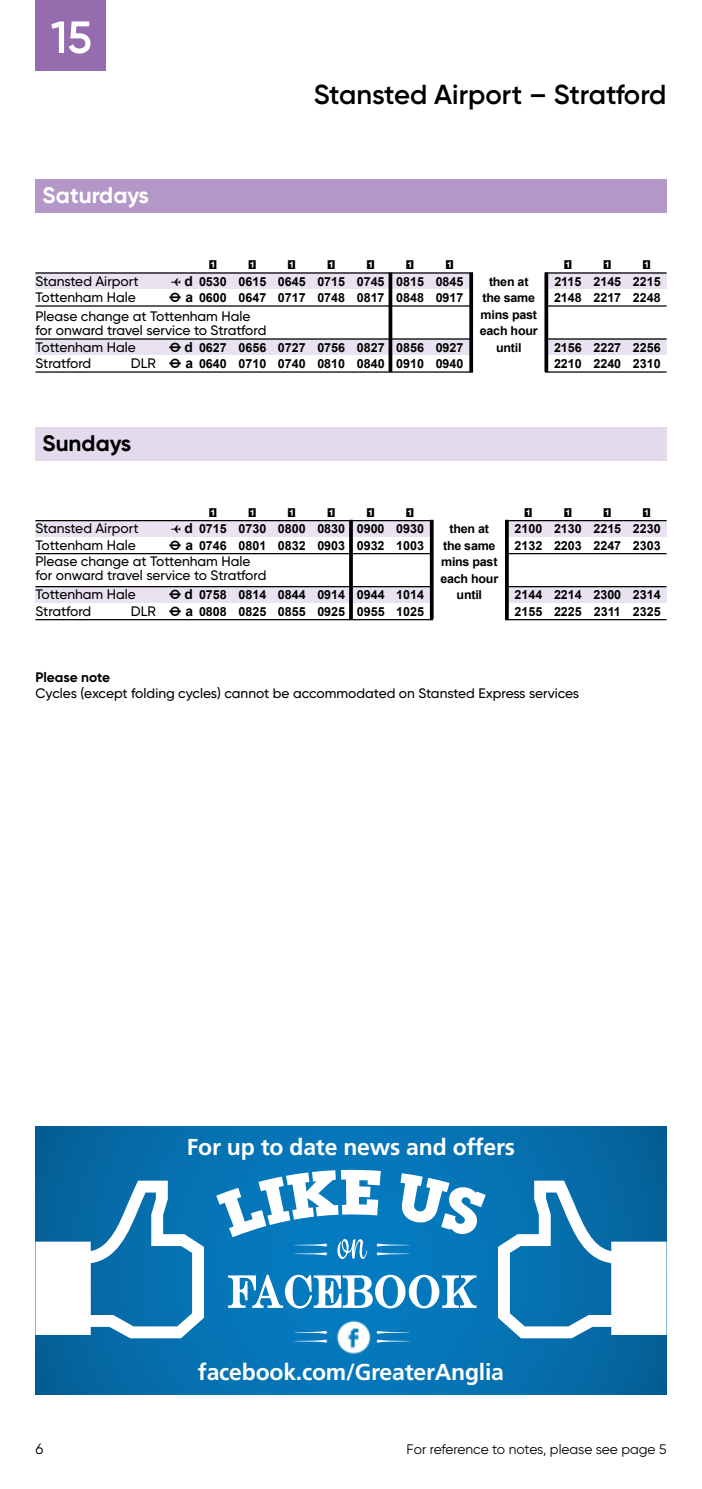
<style>
.page{position:relative;width:702px;height:1489px;background:#fff}
.page>*{position:absolute;margin:0;border:0;box-sizing:border-box;transform-origin:0 0}
.t1{font:600 27.5px "Gilroy";color:#000}
.t2{font:700 23px "Frutiger";letter-spacing:-.01em;color:#fff}
.t3{font:700 22.5px "Gilroy";color:#fff}
.t4{font:700 22.5px "Gilroy";color:#000}
.t5{font:15px "Gilroy";color:#000}
.t6{font:500 13.75px/13.8px "Gilroy";color:#000}
.t7{font:13.75px "Gilroy";color:#000}
.t8{font:500 13.75px "Gilroy";letter-spacing:-.02em;color:#000}
.t9{font:700 13.75px "Gilroy";letter-spacing:-.005em;color:#000}
.t10{font:700 12.5px/16.5px "Arial";color:#000}
.t11{font:12.5px "TIME Sfont";color:#000}
.t12{font:700 12.25px/16.5px "Arial";letter-spacing:-.02em;color:#000;text-align:center}
.s1{font-family:"Arial";font-weight:700;font-size:13.75px}
.s2{font-family:"Gilroy";font-weight:500;font-size:13.75px}
.s3{font-family:"TIME Sfont";font-weight:400}
.s4{font-size:13.75px}
</style>
<div class="page">
<div style="left:35px;top:179px;width:631px;height:33px;background:#b397c7"></div>
<div style="left:35px;top:272px;width:631px;height:17px;background:#e9e2f0"></div>
<div style="left:35px;top:338px;width:631px;height:17px;background:#e9e2f0"></div>
<hr style="left:35px;top:272px;width:631px;height:1px;background:#000">
<hr style="left:35px;top:305px;width:631px;height:1px;background:#000">
<hr style="left:35px;top:338px;width:631px;height:1px;background:#000">
<hr style="left:35px;top:371px;width:631px;height:1px;background:#000">
<div style="left:35px;top:0;width:71px;height:71px;background:#956daf"></div>
<svg style="left:51px;top:21px;width:39px;height:33px"></svg>
<div style="left:35px;top:520px;width:631px;height:16px;background:#e9e2f0"></div>
<div style="left:35px;top:586px;width:631px;height:16px;background:#e9e2f0"></div>
<hr style="left:35px;top:520px;width:631px;height:1px;background:#000">
<hr style="left:35px;top:553px;width:631px;height:1px;background:#000">
<hr style="left:35px;top:586px;width:631px;height:1px;background:#000">
<hr style="left:35px;top:619px;width:631px;height:1px;background:#000">
<div style="left:35px;top:427px;width:631px;height:33px;background:#e3daec"></div>
<svg style="left:388px;top:272px;width:4px;height:100px"></svg>
<div style="left:473px;top:269px;width:71px;height:108px;background:#fff"></div>
<svg style="left:469px;top:272px;width:4px;height:100px"></svg>
<svg style="left:544px;top:272px;width:4px;height:100px"></svg>
<svg style="left:349px;top:521px;width:4px;height:98px"></svg>
<div style="left:433px;top:516px;width:72px;height:108px;background:#fff"></div>
<hr style="left:430px;top:520px;width:3px;height:99px;background:#000">
<hr style="left:505px;top:520px;width:3px;height:99px;background:#000">
<svg style="left:35px;top:1126px;width:631px;height:268px;background:#056fae"></svg>
<svg style="left:35px;top:1180px;width:169px;height:158px"></svg>
<svg style="left:498px;top:1180px;width:168px;height:158px"></svg>
<svg style="left:227px;top:1273px;width:250px;height:36px"></svg>
<svg style="left:216px;top:1169px;width:269px;height:89px"></svg>
<svg style="left:376px;top:1339px;width:35px;height:3px"></svg>
<svg style="left:376px;top:1330px;width:35px;height:3px"></svg>
<svg style="left:293px;top:1339px;width:35px;height:3px"></svg>
<svg style="left:293px;top:1330px;width:35px;height:3px"></svg>
<img style="left:328px;top:1316px;width:46px;height:39px">
<h1 class="t1" style="left:314px;top:77px;width:354px">Stansted Airport – Stratford</h1>
<h3 class="t3" style="left:43px;top:181px;width:108px">Saturdays</h3>
<p class="t11" style="left:209px;top:255px;width:9px">1</p>
<p class="t10" style="left:199px;top:273px;width:29px">0530<br>0600</p>
<p class="t11" style="left:249px;top:255px;width:9px">1</p>
<p class="t10" style="left:238px;top:273px;width:29px">0615<br>0647</p>
<p class="t6" style="left:35px;top:274px;width:105px">Stansted Airport</p>
<p class="t11" style="left:171px;top:271px;width:23px">W <span class="s1">d</span></p>
<p class="t6" style="left:35px;top:290px;width:102px">Tottenham Hale</p>
<p class="t11" style="left:169px;top:288px;width:25px">T <span class="s1">a</span></p>
<p class="t6" style="left:35px;top:340px;width:102px">Tottenham Hale</p>
<p class="t11" style="left:169px;top:337px;width:25px">T <span class="s1">d</span></p>
<p class="t8" style="left:35px;top:355px;width:57px">Stratford</p>
<p class="t10" style="left:131px;top:356px;width:97px"><span class="s2">DLR</span> <span class="s3">T</span> <span class="s4">a</span> 0640</p>
<p class="t6" style="left:35px;top:309px;width:232px">Please change at Tottenham Hale for onward travel service to Stratford</p>
<p class="t10" style="left:199px;top:339px;width:29px">0627</p>
<p class="t10" style="left:238px;top:339px;width:29px">0656<br>0710</p>
<p class="t11" style="left:288px;top:255px;width:9px">1</p>
<p class="t10" style="left:278px;top:273px;width:29px">0645<br>0717</p>
<p class="t10" style="left:278px;top:339px;width:29px">0727<br>0740</p>
<p class="t11" style="left:328px;top:255px;width:9px">1</p>
<p class="t10" style="left:317px;top:273px;width:29px">0715<br>0748</p>
<p class="t11" style="left:367px;top:255px;width:9px">1</p>
<p class="t10" style="left:357px;top:273px;width:29px">0745<br>0817</p>
<p class="t11" style="left:406px;top:255px;width:9px">1</p>
<p class="t10" style="left:396px;top:273px;width:29px">0815<br>0848</p>
<p class="t11" style="left:446px;top:255px;width:9px">1</p>
<p class="t10" style="left:435px;top:273px;width:29px">0845<br>0917</p>
<p class="t10" style="left:317px;top:339px;width:29px">0756<br>0810</p>
<p class="t10" style="left:357px;top:339px;width:29px">0827<br>0840</p>
<p class="t10" style="left:396px;top:339px;width:29px">0856<br>0910</p>
<p class="t10" style="left:435px;top:339px;width:29px">0927<br>0940</p>
<p class="t12" style="left:480px;top:273px;width:59px">then at the same mins past each hour until</p>
<p class="t11" style="left:564px;top:255px;width:9px">1</p>
<p class="t10" style="left:554px;top:273px;width:29px">2115<br>2148</p>
<p class="t11" style="left:604px;top:255px;width:9px">1</p>
<p class="t10" style="left:593px;top:273px;width:29px">2145<br>2217</p>
<p class="t11" style="left:643px;top:255px;width:9px">1</p>
<p class="t10" style="left:633px;top:273px;width:29px">2215<br>2248</p>
<p class="t10" style="left:554px;top:339px;width:29px">2156<br>2210</p>
<p class="t10" style="left:593px;top:339px;width:29px">2227<br>2240</p>
<p class="t10" style="left:633px;top:339px;width:29px">2256<br>2310</p>
<h3 class="t4" style="left:43px;top:428px;width:90px">Sundays</h3>
<p class="t11" style="left:209px;top:502px;width:9px">1</p>
<p class="t10" style="left:199px;top:521px;width:29px">0715<br>0746</p>
<p class="t11" style="left:249px;top:502px;width:9px">1</p>
<p class="t10" style="left:238px;top:521px;width:29px">0730<br>0801</p>
<p class="t6" style="left:35px;top:521px;width:105px">Stansted Airport</p>
<p class="t11" style="left:171px;top:519px;width:23px">W <span class="s1">d</span></p>
<p class="t6" style="left:35px;top:538px;width:102px">Tottenham Hale</p>
<p class="t11" style="left:169px;top:535px;width:25px">T <span class="s1">a</span></p>
<p class="t6" style="left:35px;top:587px;width:102px">Tottenham Hale</p>
<p class="t11" style="left:169px;top:585px;width:25px">T <span class="s1">d</span></p>
<p class="t8" style="left:35px;top:602px;width:57px">Stratford</p>
<p class="t10" style="left:131px;top:603px;width:97px"><span class="s2">DLR</span> <span class="s3">T</span> <span class="s4">a</span> 0808</p>
<p class="t6" style="left:35px;top:554px;width:232px">Please change at Tottenham Hale for onward travel service to Stratford</p>
<p class="t10" style="left:199px;top:587px;width:29px">0758</p>
<p class="t10" style="left:238px;top:587px;width:29px">0814<br>0825</p>
<p class="t11" style="left:288px;top:502px;width:9px">1</p>
<p class="t10" style="left:278px;top:521px;width:29px">0800<br>0832</p>
<p class="t10" style="left:278px;top:587px;width:29px">0844<br>0855</p>
<p class="t11" style="left:328px;top:502px;width:9px">1</p>
<p class="t10" style="left:317px;top:521px;width:29px">0830<br>0903</p>
<p class="t10" style="left:317px;top:587px;width:29px">0914<br>0925</p>
<p class="t11" style="left:367px;top:502px;width:9px">1</p>
<p class="t10" style="left:357px;top:521px;width:29px">0900<br>0932</p>
<p class="t10" style="left:357px;top:587px;width:29px">0944<br>0955</p>
<p class="t11" style="left:406px;top:502px;width:9px">1</p>
<p class="t10" style="left:396px;top:521px;width:29px">0930<br>1003</p>
<p class="t10" style="left:396px;top:587px;width:29px">1014<br>1025</p>
<p class="t12" style="left:440px;top:521px;width:59px">then at the same mins past each hour until</p>
<p class="t11" style="left:525px;top:502px;width:9px">1</p>
<p class="t10" style="left:514px;top:521px;width:29px">2100<br>2132</p>
<p class="t11" style="left:564px;top:502px;width:9px">1</p>
<p class="t10" style="left:554px;top:521px;width:29px">2130<br>2203</p>
<p class="t11" style="left:604px;top:502px;width:9px">1</p>
<p class="t10" style="left:593px;top:521px;width:29px">2215<br>2247</p>
<p class="t11" style="left:643px;top:502px;width:9px">1</p>
<p class="t10" style="left:633px;top:521px;width:29px">2230<br>2303</p>
<p class="t10" style="left:514px;top:587px;width:29px">2144<br>2155</p>
<p class="t10" style="left:554px;top:587px;width:29px">2214<br>2225</p>
<p class="t10" style="left:593px;top:587px;width:29px">2300<br>2311</p>
<p class="t10" style="left:633px;top:587px;width:29px">2314<br>2325</p>
<p class="t9" style="left:35px;top:668px;width:76px">Please note</p>
<p class="t6" style="left:35px;top:686px;width:545px">Cycles (except folding cycles) cannot be accommodated on Stansted Express services</p>
<h2 class="t2" style="left:187px;top:1133px;width:330px">For up to date news and offers</h2>
<p class="t5" style="left:35px;top:1438px;width:9px">6</p>
<h2 class="t2" style="left:198px;top:1358px;width:307px">facebook.com/GreaterAnglia</h2>
<p class="t7" style="left:406px;top:1440px;width:261px">For reference to notes, please see page 5</p>
</div>
